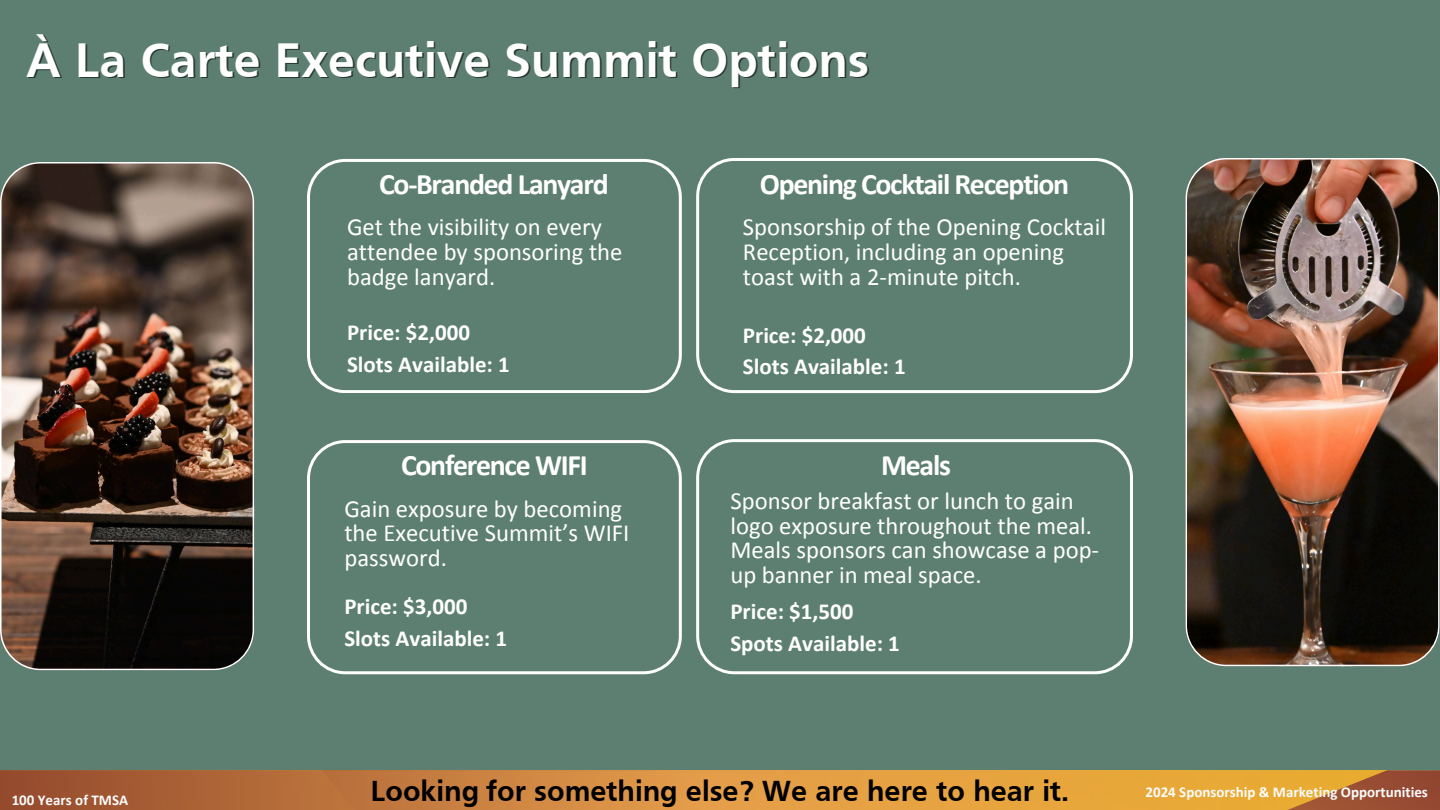
<style>
.page{position:relative;width:1440px;height:810px;background:#5c7f71}
.page>*{position:absolute;margin:0;border:0;box-sizing:border-box;transform-origin:0 0}
.t1{font:700 50px "Frutiger";color:#fff}
.t2{font:700 30px "Frutiger";color:#000}
.t3{font:700 29.8px "Calibri";letter-spacing:-.04em;color:#fff}
.t4{font:24.7px/24.8px "Calibri";color:#fff}
.t5{font:700 23px/31.5px "Calibri";color:#fff}
.t6{font:700 15px "Calibri";color:#fbfbfb}
</style>
<div class="page">
<div style="left:1388px;top:770px;width:52px;height:40px;background:#954932"></div>
<svg style="left:0;top:770px;width:1388px;height:40px;background:#ce883c"></svg>
<svg style="left:307px;top:159px;width:375px;height:234px"></svg>
<svg style="left:696px;top:158px;width:437px;height:235px"></svg>
<svg style="left:307px;top:440px;width:375px;height:234px"></svg>
<svg style="left:696px;top:439px;width:437px;height:235px"></svg>
<img style="left:0;top:162px;width:254px;height:508px">
<img style="left:1185px;top:158px;width:255px;height:508px">
<p class="t1" style="left:26px;top:41px;width:845px">À La Carte Executive Summit Options</p>
<h3 class="t3" style="left:379px;top:172px;width:231px">Co-Branded Lanyard</h3>
<p class="t3" style="left:760px;top:172px;width:311px">Opening Cocktail Reception</p>
<h1 class="t4" style="left:347px;top:216px;width:277px">Get the visibility on every attendee by sponsoring the badge lanyard.</h1>
<h4 class="t5" style="left:347px;top:319px;width:164px">Price: $2,000<br>Slots Available: 1</h4>
<h2 class="t4" style="left:743px;top:216px;width:365px">Sponsorship of the Opening Cocktail<br>Reception, including an opening toast with a 2-minute pitch.</h2>
<h4 class="t5" style="left:743px;top:321px;width:164px">Price: $2,000<br>Slots Available: 1</h4>
<h2 class="t3" style="left:401px;top:453px;width:188px">Conference WIFI</h2>
<h4 class="t4" style="left:344px;top:498px;width:287px">Gain exposure by becoming the Executive Summit’s WIFI password.</h4>
<h3 class="t3" style="left:881px;top:453px;width:71px">Meals</h3>
<h2 class="t4" style="left:730px;top:490px;width:370px">Sponsor breakfast or lunch to gain logo exposure throughout the meal.<br>Meals sponsors can showcase a pop&shy;up banner in meal space.</h2>
<p class="t6" style="left:12px;top:794px;width:118px">100 Years of TMSA</p>
<h3 class="t5" style="left:344px;top:593px;width:164px">Price: $3,000<br>Slots Available: 1</h3>
<h2 class="t5" style="left:730px;top:598px;width:171px">Price: $1,500<br>Spots Available: 1</h2>
<p class="t2" style="left:371px;top:779px;width:700px">Looking for something else? We are here to hear it.</p>
<h2 class="t6" style="left:1145px;top:786px;width:284px">2024 Sponsorship &amp; Marketing Opportunities</h2>
</div>
